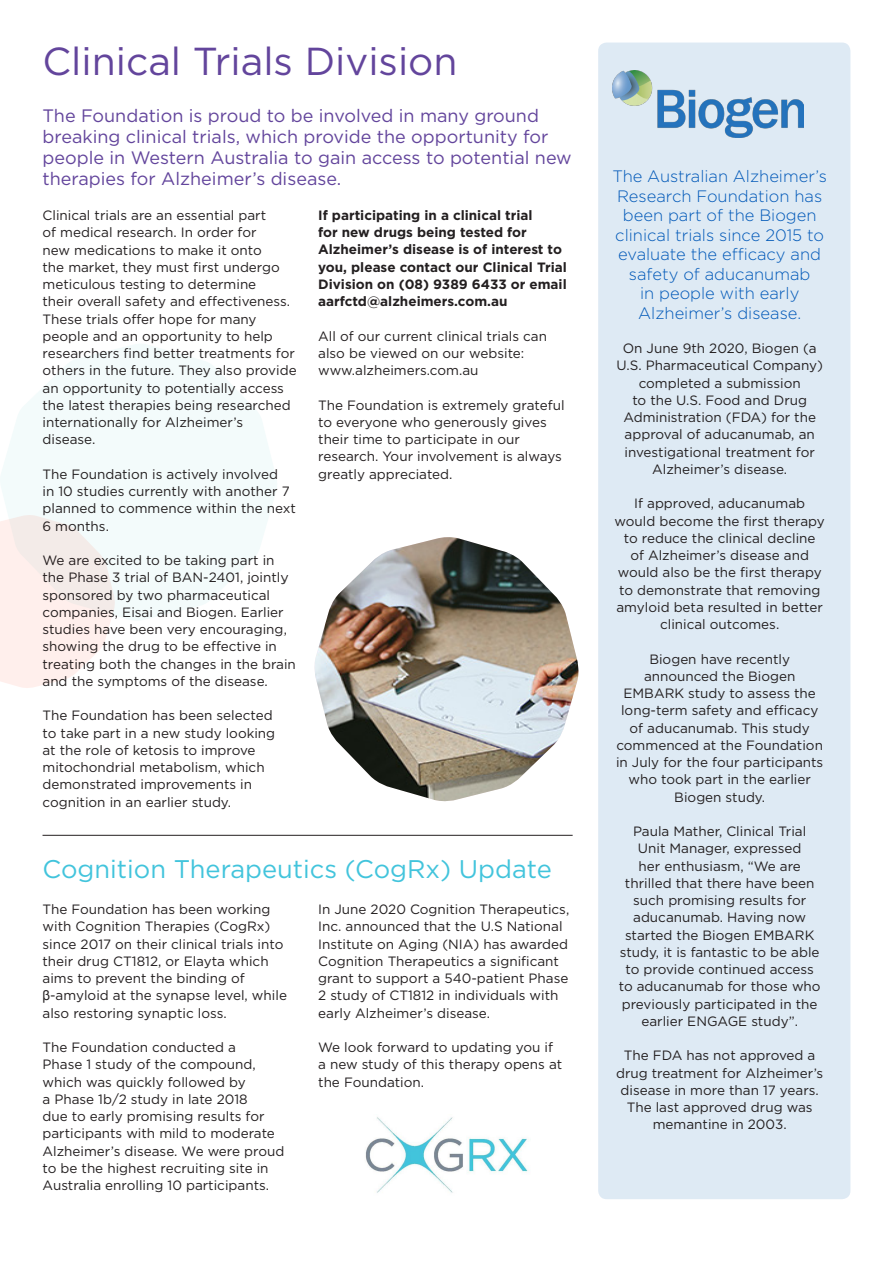
<style>
.page{position:relative;width:893px;height:1263px;background:#fff}
.page>*{position:absolute;margin:0;border:0;box-sizing:border-box;transform-origin:0 0}
.t1{font:39px "Gotham";color:#63459c}
.t2{font:25.5px "Gotham";color:#42c4dc}
.t3{font:18px/21px "Gotham";color:#63459c}
.t4{font:300 16.5px/19.5px "Gotham";color:#0058b8;text-align:center}
.t5{font:13.5px/17.2px "Gotham";color:#231f20}
.t6{font:700 13.5px/17.2px "Gotham";color:#231f20}
.s1{font-family:"Helvetica Neue"}
</style>
<div class="page">
<svg style="left:0;top:344px;width:277px;height:277px;fill:#f3fbfb"></svg>
<img style="left:314px;top:537px;width:265px;height:265px">
<div style="left:598px;top:43px;width:252px;height:1156px;background:#deeaf4;border-radius:9px"></div>
<svg style="left:0;top:514px;width:116px;height:174px"></svg>
<hr style="left:43px;top:835px;width:530px;height:1px;background:#231f20">
<img style="left:612px;top:71px;width:192px;height:66px">
<img style="left:365px;top:1117px;width:163px;height:76px">
<p class="t1" style="left:43px;top:40px;width:416px">Clinical Trials Division</p>
<p class="t3" style="left:43px;top:105px;width:531px">The Foundation is proud to be involved in many ground breaking clinical trials, which provide the opportunity for people in Western Australia to gain access to potential new therapies for Alzheimer’s disease.</p>
<p class="t5" style="left:43px;top:206px;width:256px">Clinical trials are an essential part<br>of medical research. In order for<br>new medications to make it onto<br>the market, they must first undergo meticulous testing to determine<br>their overall safety and effectiveness.<br>These trials offer hope for many people and an opportunity to help researchers find better treatments for others in the future. They also provide an opportunity to potentially access the latest therapies being researched internationally for Alzheimer’s disease.</p>
<p class="t5" style="left:43px;top:465px;width:255px">The Foundation is actively involved<br>in 10 studies currently with another 7 planned to commence within the next<br>6 months.</p>
<p class="t5" style="left:43px;top:551px;width:255px">We are excited to be taking part in the Phase 3 trial of BAN-2401, jointly sponsored by two pharmaceutical companies, Eisai and Biogen. Earlier studies have been very encouraging, showing the drug to be effective in treating both the changes in the brain and the symptoms of the disease.</p>
<p class="t5" style="left:43px;top:707px;width:234px">The Foundation has been selected to take part in a new study looking at the role of ketosis to improve mitochondrial metabolism, which demonstrated improvements in cognition in an earlier study.</p>
<p class="t6" style="left:318px;top:206px;width:250px">If participating in a clinical trial<br>for new drugs being tested for Alzheimer’s disease is of interest to you, please contact our Clinical Trial Division on (08) 9389 6433 or email aarfctd@alzheimers.com.au</p>
<p class="t5" style="left:318px;top:327px;width:230px">All of our current clinical trials can also be viewed on our website: www.alzheimers.com.au</p>
<p class="t5" style="left:318px;top:396px;width:248px">The Foundation is extremely grateful to everyone who generously gives their time to participate in our research. Your involvement is always greatly appreciated.</p>
<p class="t2" style="left:43px;top:854px;width:511px">Cognition Therapeutics (CogRx) Update</p>
<p class="t5" style="left:43px;top:900px;width:246px">The Foundation has been working with Cognition Therapies (CogRx) since 2017 on their clinical trials into their drug CT1812, or Elayta which aims to prevent the binding of <span class="s1">β</span>-amyloid at the synapse level, while also restoring synaptic loss.</p>
<p class="t5" style="left:43px;top:1038px;width:243px">The Foundation conducted a<br>Phase 1 study of the compound, which was quickly followed by<br>a Phase 1b/2 study in late 2018<br>due to early promising results for participants with mild to moderate<br>Alzheimer’s disease. We were proud to be the highest recruiting site in<br>Australia enrolling 10 participants.</p>
<p class="t5" style="left:318px;top:900px;width:253px">In June 2020 Cognition Therapeutics, Inc. announced that the U.S National Institute on Aging (NIA) has awarded Cognition Therapeutics a significant grant to support a 540-patient Phase 2 study of CT1812 in individuals with early Alzheimer’s disease.</p>
<p class="t5" style="left:318px;top:1038px;width:246px">We look forward to updating you if a new study of this therapy opens at the Foundation.</p>
<p class="t4" style="left:612px;top:166px;width:216px">The Australian Alzheimer’s<br>Research Foundation has been part of the Biogen clinical trials since 2015 to evaluate the efficacy and safety of aducanumab<br>in people with early<br>Alzheimer’s disease.</p>
<p class="t5" style="left:616px;top:339px;width:208px;text-align:center">On June 9th 2020, Biogen (a<br>U.S. Pharmaceutical Company) completed a submission<br>to the U.S. Food and Drug<br>Administration (FDA) for the approval of aducanumab, an investigational treatment for<br>Alzheimer’s disease.</p>
<p class="t5" style="left:615px;top:495px;width:212px;text-align:center">If approved, aducanumab would become the first therapy to reduce the clinical decline<br>of Alzheimer’s disease and would also be the first therapy to demonstrate that removing amyloid beta resulted in better clinical outcomes.</p>
<p class="t5" style="left:616px;top:650px;width:209px;text-align:center">Biogen have recently announced the Biogen<br>EMBARK study to assess the long-term safety and efficacy of aducanumab. This study commenced at the Foundation in July for the four participants who took part in the earlier<br>Biogen study.</p>
<p class="t5" style="left:619px;top:822px;width:203px;text-align:center">Paula Mather, Clinical Trial<br>Unit Manager, expressed<br>her enthusiasm, “We are thrilled that there have been such promising results for aducanumab. Having now started the Biogen EMBARK study, it is fantastic to be able to provide continued access to aducanumab for those who previously participated in the earlier ENGAGE study”.</p>
<p class="t5" style="left:616px;top:1047px;width:209px;text-align:center">The FDA has not approved a drug treatment for Alzheimer’s disease in more than 17 years.<br>The last approved drug was memantine in 2003.</p>
</div>
